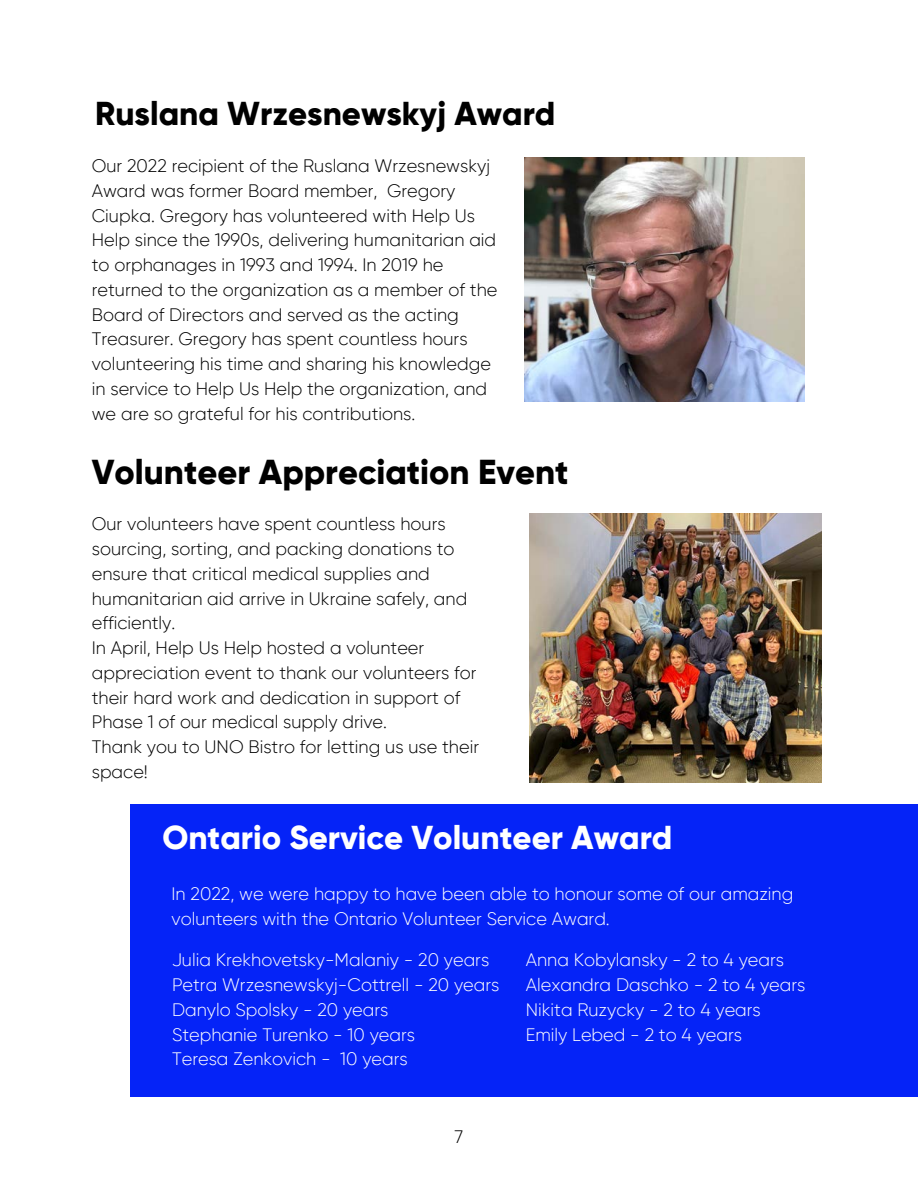
<style>
.page{position:relative;width:918px;height:1188px;background:#fff}
.page>*{position:absolute;margin:0;border:0;box-sizing:border-box;transform-origin:0 0}
.t1{font:800 34.5px "Gilroy";color:#000}
.t2{font:800 33px "Gilroy";color:#fff}
.t3{font:800 33px "Gilroy";color:#000}
.t4{font:300 18px/24.8px "Gilroy";color:#000}
.t5{font:300 18px/24.8px "Gilroy";color:#fff}
</style>
<div class="page">
<img style="left:529px;top:513px;width:293px;height:269px">
<img style="left:525px;top:157px;width:280px;height:244px">
<div style="left:130px;top:804px;width:788px;height:292px;background:#0523f7"></div>
<p class="t3" style="left:95px;top:100px;width:462px">Ruslana Wrzesnewskyj Award</p>
<p class="t4" style="left:92px;top:155px;width:407px">Our 2022 recipient of the Ruslana Wrzesnewskyj Award was former Board member, Gregory Ciupka. Gregory has volunteered with Help Us Help since the 1990s, delivering humanitarian aid to orphanages in 1993 and 1994. In 2019 he returned to the organization as a member of the Board of Directors and served as the acting Treasurer. Gregory has spent countless hours volunteering his time and sharing his knowledge in service to Help Us Help the organization, and we are so grateful for his contributions.</p>
<p class="t1" style="left:92px;top:458px;width:478px">Volunteer Appreciation Event</p>
<p class="t4" style="left:92px;top:513px;width:377px">Our volunteers have spent countless hours sourcing, sorting, and packing donations to ensure that critical medical supplies and humanitarian aid arrive in Ukraine safely, and efficiently.</p>
<p class="t4" style="left:92px;top:637px;width:386px">In April, Help Us Help hosted a volunteer appreciation event to thank our volunteers for their hard work and dedication in support of Phase 1 of our medical supply drive.</p>
<p class="t4" style="left:92px;top:736px;width:389px">Thank you to UNO Bistro for letting us use their space!</p>
<p class="t2" style="left:162px;top:824px;width:512px">Ontario Service Volunteer Award</p>
<p class="t5" style="left:172px;top:883px;width:623px">In 2022, we were happy to have been able to honour some of our amazing volunteers with the Ontario Volunteer Service Award.</p>
<p class="t5" style="left:172px;top:949px;width:319px">Julia Krekhovetsky-Malaniy - 20 years</p>
<p class="t5" style="left:172px;top:974px;width:329px">Petra Wrzesnewskyj-Cottrell - 20 years</p>
<p class="t5" style="left:172px;top:999px;width:218px">Danylo Spolsky - 20 years</p>
<p class="t5" style="left:172px;top:1023px;width:245px">Stephanie Turenko - 10 years</p>
<p class="t5" style="left:172px;top:1048px;width:237px">Teresa Zenkovich - 10 years</p>
<p class="t5" style="left:526px;top:949px;width:260px">Anna Kobylansky - 2 to 4 years</p>
<p class="t5" style="left:526px;top:974px;width:281px">Alexandra Daschko - 2 to 4 years</p>
<p class="t5" style="left:526px;top:999px;width:237px">Nikita Ruzycky - 2 to 4 years</p>
<p class="t5" style="left:526px;top:1023px;width:218px">Emily Lebed - 2 to 4 years</p>
<p class="t4" style="left:455px;top:1126px;width:10px">7</p>
</div>
